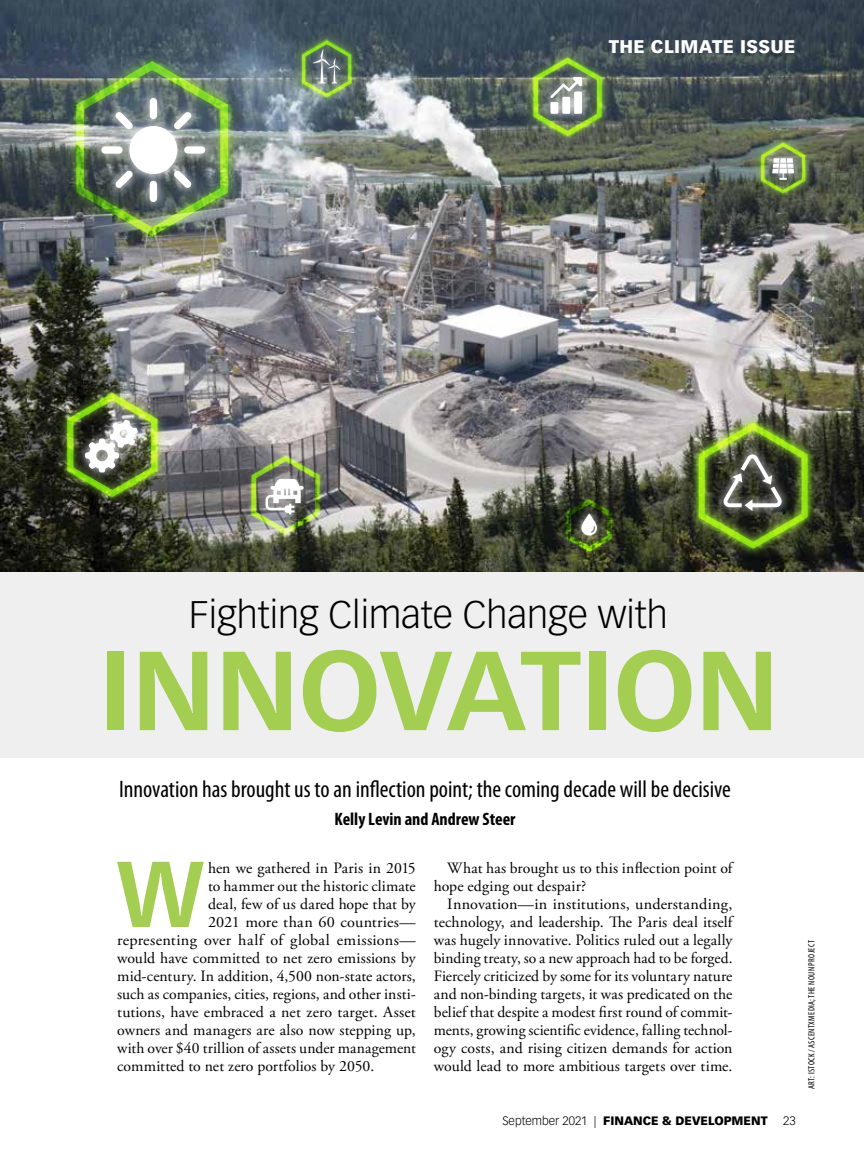
<style>
.page{position:relative;width:864px;height:1161px;background:#fff}
.page>*{position:absolute;margin:0;border:0;box-sizing:border-box;transform-origin:0 0}
.t1{font:700 110.1px "Vectora LT Std";color:#a3ce52}
.t2{font:700 91.65px "Vectora LT Std";color:#a3ce52}
.t3{font:300 37.8px "Vectora LT Std";color:#000}
.t4{font:condensed 24px "Myriad Pro";color:#000}
.t5{font:700 condensed 18px "Myriad Pro";color:#000}
.t6{font:900 18px "Vectora LT Std";letter-spacing:.02em;color:#fff}
.t7{font:15.75px/18px "Adobe Garamond Pro";letter-spacing:.005em;color:#000}
.t8{font:900 12px "Vectora LT Std";color:#000}
.t9{font:300 12px "Vectora LT Std";color:#000}
.t10{font:condensed 9px "Myriad Pro";letter-spacing:.04em;color:#000}
.s1{font-weight:300}
</style>
<div class="page">
<div style="left:0;top:572px;width:864px;height:186px;background:#efefef"></div>
<img style="left:0;top:0;width:864px;height:571px">
<div style="left:67px;top:53px;width:171px;height:192px;background:#a3ce52;opacity:.75"></div>
<img style="left:70px;top:57px;width:162px;height:184px">
<div style="left:57px;top:384px;width:111px;height:122px;background:#a3ce52;opacity:.75"></div>
<img style="left:63px;top:390px;width:97px;height:110px">
<div style="left:685px;top:411px;width:136px;height:150px;background:#a3ce52;opacity:.75"></div>
<div style="left:692px;top:417px;width:122px;height:138px;background:#a3ce52;opacity:.75"></div>
<img style="left:694px;top:420px;width:117px;height:132px">
<div style="left:523px;top:48px;width:89px;height:98px;background:#a3ce52;opacity:.75"></div>
<img style="left:530px;top:55px;width:74px;height:84px">
<div style="left:292px;top:31px;width:70px;height:75px;background:#a3ce52;opacity:.75"></div>
<div style="left:300px;top:39px;width:54px;height:61px;background:#a3ce52;opacity:.75"></div>
<svg style="left:300px;top:39px;width:53px;height:60px;background:#739068"></svg>
<img style="left:248px;top:453px;width:74px;height:84px">
<svg style="left:563px;top:497px;width:51px;height:57px;background:#4b5a32"></svg>
<div style="left:751px;top:133px;width:64px;height:70px;background:#a3ce52;opacity:.75"></div>
<svg style="left:759px;top:141px;width:48px;height:54px;background:#859c61"></svg>
<p class="t6" style="left:609px;top:36px;width:188px">THE CLIMATE ISSUE</p>
<h3 class="t3" style="left:189px;top:593px;width:480px">Fighting Climate Change with</h3>
<h1 class="t1" style="left:99px;top:624px;width:681px">INNOVATION</h1>
<h3 class="t4" style="left:119px;top:776px;width:613px">Innovation has brought us to an inflection point; the coming decade will be decisive</h3>
<p class="t5" style="left:334px;top:809px;width:183px">Kelly Levin and Andrew Steer</p>
<h2 class="t2" style="left:116px;top:839px;width:90px">W</h2>
<p class="t7" style="left:208px;top:860px;width:209px">hen we gathered in Paris in 2015</p>
<p class="t7" style="left:208px;top:878px;width:209px">to hammer out the historic climate</p>
<p class="t7" style="left:208px;top:896px;width:209px">deal, few of us dared hope that by</p>
<p class="t7" style="left:208px;top:914px;width:209px">2021 more than 60 countries—</p>
<p class="t7" style="left:117px;top:932px;width:300px">representing over half of global emissions—</p>
<p class="t7" style="left:117px;top:950px;width:300px">would have committed to net zero emissions by</p>
<p class="t7" style="left:117px;top:968px;width:300px">mid-century. In addition, 4,500 non-state actors,</p>
<p class="t7" style="left:117px;top:986px;width:300px">such as companies, cities, regions, and other insti-</p>
<p class="t7" style="left:117px;top:1004px;width:300px">tutions, have embraced a net zero target. Asset</p>
<p class="t7" style="left:117px;top:1022px;width:300px">owners and managers are also now stepping up,</p>
<p class="t7" style="left:117px;top:1040px;width:300px">with over $40 trillion of assets under management</p>
<p class="t7" style="left:117px;top:1058px;width:259px">committed to net zero portfolios by 2050.</p>
<p class="t7" style="left:434px;top:860px;width:300px;text-indent:13px">What has brought us to this inflection point of hope edging out despair?</p>
<p class="t7" style="left:434px;top:896px;width:300px;text-align:justify;text-indent:14px">Innovation—in institutions, understanding, technology, and leadership. The Paris deal itself was hugely innovative. Politics ruled out a legally binding treaty, so a new approach had to be forged.<br>Fiercely criticized by some for its voluntary nature and non-binding targets, it was predicated on the belief that despite a modest first round of commit&shy;ments, growing scientific evidence, falling technol&shy;ogy costs, and rising citizen demands for action would lead to more ambitious targets over time.</p>
<p class="t8" style="left:502px;top:1113px;width:267px"><span class="s1">September 2021 |</span> FINANCE &amp; DEVELOPMENT</p>
<p class="t9" style="left:783px;top:1114px;width:14px">23</p>
<p class="t10" style="left:807px;top:1089px;width:150px;rotate:-90deg">ART: ISTOCK / ASCENTXMEDIA; THE NOUN PROJECT</p>
</div>
